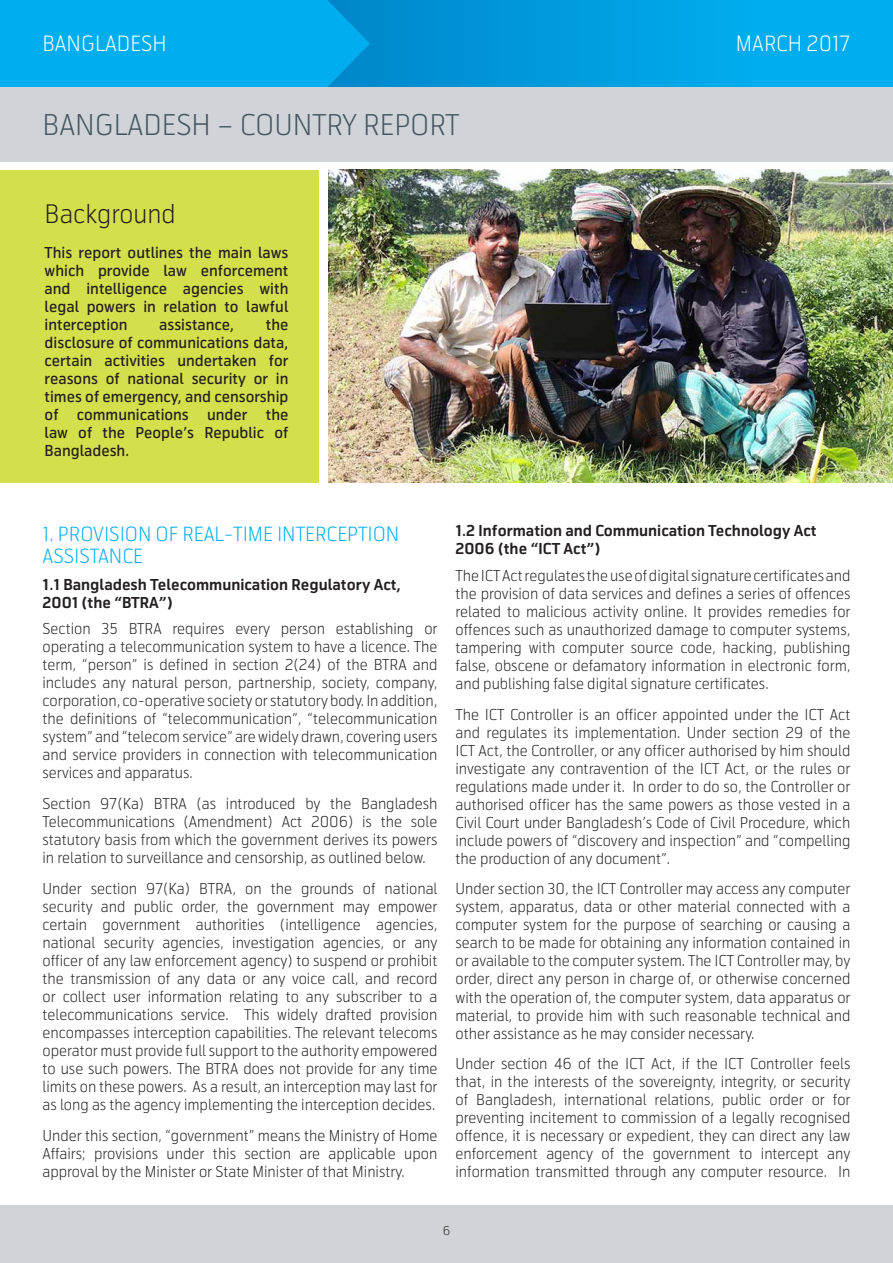
<style>
.page{position:relative;width:893px;height:1263px;background:#fff}
.page>*{position:absolute;margin:0;border:0;box-sizing:border-box;transform-origin:0 0}
.t1{font:300 28.5px "Telenor";color:#45555f}
.t2{font:300 25.5px "Telenor";color:#231f20}
.t3{font:300 21px "Telenor";color:#fff}
.t4{font:300 19.5px/22.5px "Telenor";color:#00aeef}
.t5{font:300 15px/18px "Telenor";color:#231f20;text-align:justify}
.t6{font:500 15px/18px "Telenor";color:#231f20;text-align:justify}
.t7{font:700 15px/18px "Telenor";color:#231f20}
.t8{font:300 12px "Telenor";color:#231f20}
</style>
<div class="page">
<div style="left:0;top:1205px;width:893px;height:58px;background:#d0d4d8"></div>
<svg style="left:370px;top:0;width:523px;height:87px;background:#00a0e2"></svg>
<div style="left:0;top:0;width:370px;height:87px;background:#00aeef"></div>
<div style="left:0;top:87px;width:893px;height:74px;background:#d0d4d8"></div>
<img style="left:329px;top:170px;width:564px;height:313px">
<div style="left:0;top:170px;width:319px;height:313px;background:#d4df4c"></div>
<h3 class="t3" style="left:43px;top:31px;width:126px">BANGLADESH</h3>
<h1 class="t1" style="left:43px;top:107px;width:418px">BANGLADESH – COUNTRY REPORT</h1>
<h2 class="t2" style="left:45px;top:199px;width:133px">Background</h2>
<p class="t6" style="left:45px;top:244px;width:245px">This report outlines the main laws which provide law enforcement and intelligence agencies with legal powers in relation to lawful interception</p>
<p class="t6" style="left:45px;top:316px;width:245px;text-indent:221px">the disclosure of communications data, certain activities undertaken for reasons of national security or in times of emergency, and censorship of communications under the law of the People’s Republic of Bangladesh.</p>
<p class="t6" style="left:159px;top:316px;width:76px">assistance,</p>
<h3 class="t3" style="left:736px;top:31px;width:116px">MARCH 2017</h3>
<h3 class="t4" style="left:43px;top:523px;width:358px">1. PROVISION OF REAL-TIME INTERCEPTION<br>ASSISTANCE</h3>
<p class="t7" style="left:43px;top:576px;width:360px">1.1 Bangladesh Telecommunication Regulatory Act,<br>2001 (the “BTRA”)</p>
<p class="t5" style="left:43px;top:620px;width:396px">Section 35 BTRA requires every person establishing or operating a telecommunication system to have a licence. The term, “person” is defined in section 2(24) of the BTRA and includes any natural person, partnership, society, company, corporation, co-operative society or statutory body. In addition, the definitions of “telecommunication”, “telecommunication system” and “telecom service” are widely drawn, covering users and service providers in connection with telecommunication services and apparatus.</p>
<p class="t5" style="left:43px;top:795px;width:396px">Section 97(Ka) BTRA (as introduced by the Bangladesh Telecommunications (Amendment) Act 2006) is the sole statutory basis from which the government derives its powers in relation to surveillance and censorship, as outlined below.</p>
<p class="t5" style="left:43px;top:880px;width:396px">Under section 97(Ka) BTRA, on the grounds of national security and public order, the government may empower certain government authorities (intelligence agencies, national security agencies, investigation agencies, or any officer of any law enforcement agency) to suspend or prohibit the transmission of any data or any voice call, and record or collect user information relating to any subscriber to a telecommunications service. This widely drafted provision encompasses interception capabilities. The relevant telecoms operator must provide full support to the authority empowered to use such powers. The BTRA does not provide for any time limits on these powers. As a result, an interception may last for as long as the agency implementing the interception decides.</p>
<p class="t5" style="left:43px;top:1126px;width:396px">Under this section, “government” means the Ministry of Home Affairs; provisions under this section are applicable upon approval by the Minister or State Minister of that Ministry.</p>
<p class="t7" style="left:455px;top:523px;width:363px">1.2 Information and Communication Technology Act<br>2006 (the “ICT Act”)</p>
<p class="t5" style="left:455px;top:567px;width:396px">The ICT Act regulates the use of digital signature certificates and the provision of data services and defines a series of offences related to malicious activity online. It provides remedies for offences such as unauthorized damage to computer systems, tampering with computer source code, hacking, publishing false, obscene or defamatory information in electronic form, and publishing false digital signature certificates.</p>
<p class="t5" style="left:455px;top:705px;width:396px">The ICT Controller is an officer appointed under the ICT Act and regulates its implementation. Under section 29 of the ICT Act, the Controller, or any officer authorised by him should investigate any contravention of the ICT Act, or the rules or regulations made under it. In order to do so, the Controller or authorised officer has the same powers as those vested in a Civil Court under Bangladesh’s Code of Civil Procedure, which include powers of “discovery and inspection” and “compelling the production of any document”.</p>
<p class="t5" style="left:455px;top:880px;width:396px">Under section 30, the ICT Controller may access any computer system, apparatus, data or other material connected with a computer system for the purpose of searching or causing a search to be made for obtaining any information contained in or available to the computer system. The ICT Controller may, by order, direct any person in charge of, or otherwise concerned with the operation of, the computer system, data apparatus or material, to provide him with such reasonable technical and other assistance as he may consider necessary.</p>
<p class="t5" style="left:455px;top:1055px;width:396px">Under section 46 of the ICT Act, if the ICT Controller feels that, in the interests of the sovereignty, integrity, or security of Bangladesh, international relations, public order or for preventing incitement to commission of a legally recognised offence, it is necessary or expedient, they can direct any law enforcement agency of the government to intercept any information transmitted through any computer resource. In</p>
<p class="t8" style="left:443px;top:1223px;width:9px">6</p>
</div>
